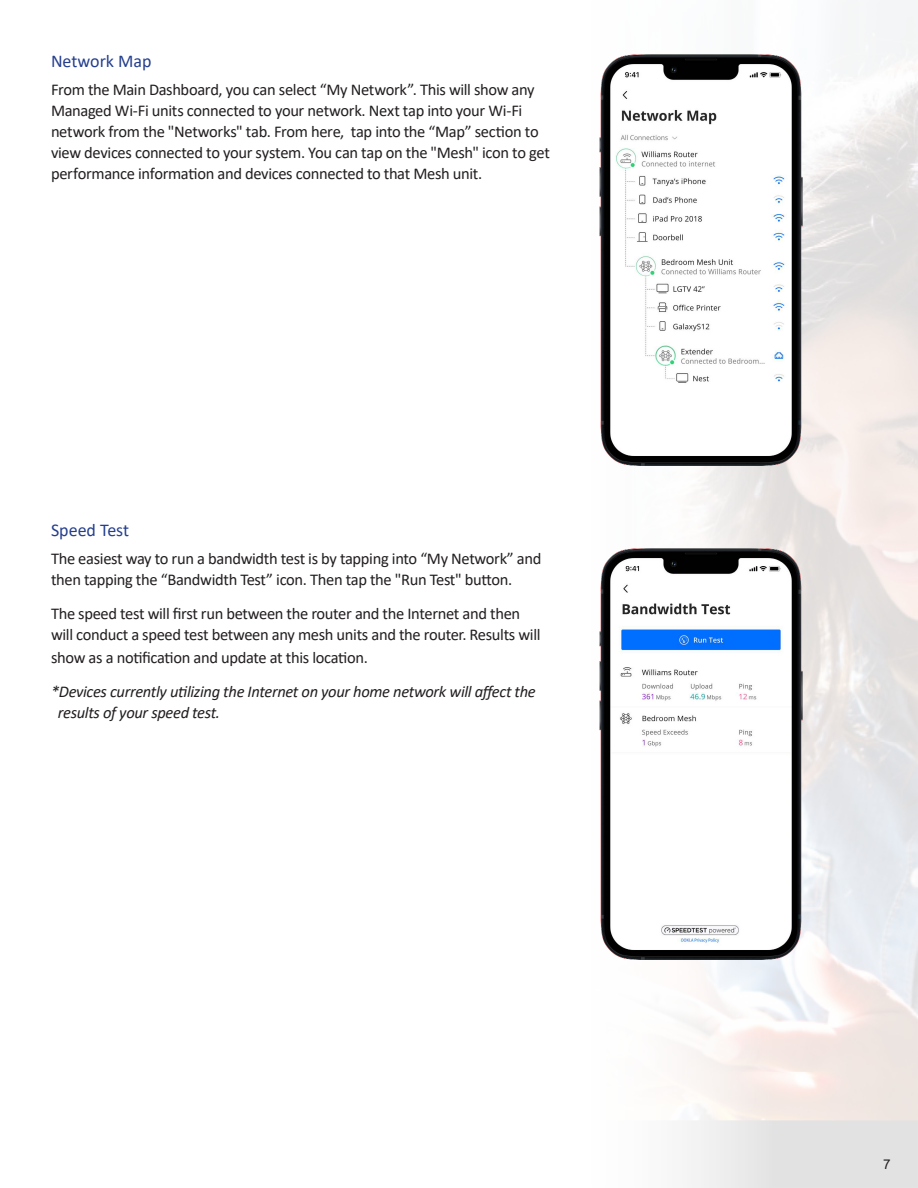
<style>
.page{position:relative;width:918px;height:1188px;background:#fff}
.page>*{position:absolute;margin:0;border:0;box-sizing:border-box;transform-origin:0 0}
.t1{font:18px "Calibri";color:#253f8e}
.Body{font:16.5px/21px "Calibri";letter-spacing:-.02em;color:#231f20}
.t2{font:italic 16.5px "Calibri";letter-spacing:-.02em;color:#231f20}
.t3{font:13.5px "Arial";color:#231f20}
</style>
<div class="page">
<img style="left:628px;top:0;width:290px;height:1188px">
<img style="left:599px;top:54px;width:204px;height:411px">
<img style="left:599px;top:549px;width:204px;height:411px">
<p class="t1" style="left:51px;top:48px;width:102px">Network Map</p>
<p class="Body" style="left:51px;top:78px;width:500px">From the Main Dashboard, you can select “My Network”. This will show any Managed Wi-Fi units connected to your network. Next tap into your Wi-Fi network from the "Networks" tab. From here, tap into the “Map” section to view devices connected to your system. You can tap on the "Mesh" icon to get performance information and devices connected to that Mesh unit.</p>
<p class="t1" style="left:51px;top:518px;width:80px">Speed Test</p>
<p class="Body" style="left:51px;top:548px;width:492px">The easiest way to run a bandwidth test is by tapping into “My Network” and then tapping the “Bandwidth Test” icon. Then tap the "Run Test" button.</p>
<p class="Body" style="left:51px;top:603px;width:491px">The speed test will first run between the router and the Internet and then will conduct a speed test between any mesh units and the router. Results will</p>
<p class="Body" style="left:51px;top:647px;width:318px">show as a notification and update at this location.</p>
<p class="t2" style="left:51px;top:681px;width:486px">*Devices currently utilizing the Internet on your home network will affect the</p>
<p class="t2" style="left:58px;top:702px;width:164px">results of your speed test.</p>
<p class="t3" style="left:883px;top:1155px;width:9px">7</p>
</div>
